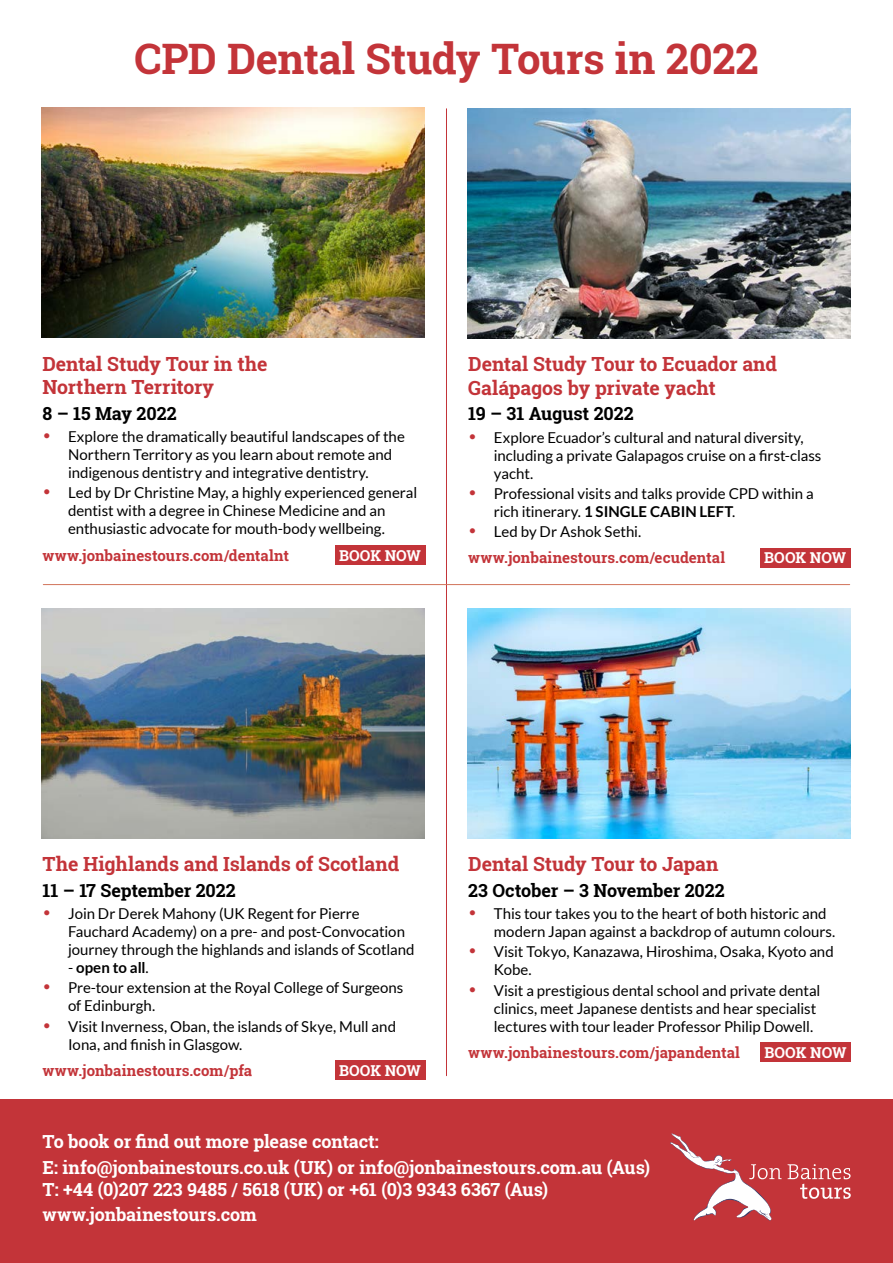
<style>
.page{position:relative;width:893px;height:1263px;background:#fff}
.page>*{position:absolute;margin:0;border:0;box-sizing:border-box;transform-origin:0 0}
.t1{font:700 42px "Roboto Slab";letter-spacing:-.005em;color:#c33439}
.t2{font:700 19.5px/23.4px "Roboto Slab";letter-spacing:-.005em;color:#c33439}
.t3{font:700 18px/25.8px "Roboto Slab";letter-spacing:-.005em;color:#fff}
.t4{font:700 18px "Roboto Slab";letter-spacing:-.005em;color:#000}
.t5{font:15px/18px "Lato";letter-spacing:-.005em;color:#000}
.t6{font:700 15px "Roboto Slab";color:#c33439}
.t7{font:700 15px "Roboto Slab";letter-spacing:-.005em;color:#fff}
.t8{font:700 15px "Lato";color:#000}
.s1{font-family:"The Sans B5 Plain";font-size:21px;color:#c33439}
.s2{font-weight:700}
.s3{font-weight:400}
</style>
<div class="page">
<div style="left:0;top:1099px;width:893px;height:164px;background:#c33439"></div>
<svg style="left:670px;top:1133px;width:112px;height:87px"></svg>
<svg style="left:788px;top:1164px;width:63px;height:35px"></svg>
<img style="left:42px;top:108px;width:383px;height:229px">
<img style="left:468px;top:108px;width:382px;height:230px">
<img style="left:42px;top:608px;width:383px;height:230px">
<img style="left:468px;top:608px;width:382px;height:230px">
<hr style="left:446px;top:109px;width:1px;height:967px;background:#c33439">
<hr style="left:43px;top:584px;width:807px;height:1px;background:#d1745b">
<div style="left:335px;top:545px;width:90px;height:20px;background:#c33439"></div>
<div style="left:760px;top:548px;width:90px;height:20px;background:#c33439"></div>
<div style="left:760px;top:1042px;width:91px;height:20px;background:#c33439"></div>
<div style="left:335px;top:1060px;width:90px;height:20px;background:#c33439"></div>
<h1 class="t1" style="left:134px;top:30px;width:626px">CPD Dental Study Tours in 2022</h1>
<h2 class="t2" style="left:43px;top:352px;width:226px">Dental Study Tour in the<br>Northern Territory</h2>
<p class="t4" style="left:43px;top:401px;width:136px">8 – 15 May 2022</p>
<p class="t5" style="left:68px;top:428px;width:338px;text-indent:-26px"><span class="s1">•</span> Explore the dramatically beautiful landscapes of the<br>Northern Territory as you learn about remote and indigenous dentistry and integrative dentistry.</p>
<p class="t5" style="left:43px;top:484px;width:376px;text-align:center"><span class="s1">•</span> Led by Dr Christine May, a highly experienced general dentist with a degree in Chinese Medicine and an enthusiastic advocate for mouth-body wellbeing.</p>
<p class="t6" style="left:43px;top:545px;width:248px">www.jonbainestours.com/dentalnt</p>
<h2 class="t2" style="left:468px;top:352px;width:310px">Dental Study Tour to Ecuador and<br>Galápagos by private yacht</h2>
<p class="t4" style="left:468px;top:402px;width:167px">19 – 31 August 2022</p>
<p class="t5" style="left:494px;top:428px;width:329px;text-indent:-26px"><span class="s1">•</span> Explore Ecuador’s cultural and natural diversity, including a private Galapagos cruise on a first-class yacht.</p>
<p class="t5" style="left:494px;top:484px;width:321px;text-indent:-26px"><span class="s1">•</span> Professional visits and talks provide CPD within a rich itinerary. <span class="s2">1 SINGLE CABIN LEFT</span>.</p>
<p class="t5" style="left:468px;top:522px;width:175px"><span class="s1">•</span> Led by Dr Ashok Sethi.</p>
<p class="t6" style="left:468px;top:548px;width:258px">www.jonbainestours.com/ecudental</p>
<p class="t7" style="left:339px;top:545px;width:83px">BOOK NOW</p>
<p class="t7" style="left:764px;top:548px;width:83px">BOOK NOW</p>
<h2 class="t2" style="left:43px;top:852px;width:358px">The Highlands and Islands of Scotland</h2>
<p class="t4" style="left:43px;top:878px;width:195px">11 – 17 September 2022</p>
<p class="t5" style="left:68px;top:905px;width:348px;text-indent:-26px"><span class="s1">•</span> Join Dr Derek Mahony (UK Regent for Pierre<br>Fauchard Academy) on a pre- and post-Convocation journey through the highlands and islands of Scotland</p>
<p class="t8" style="left:68px;top:959px;width:82px"><span class="s3">-</span> open to all<span class="s3">.</span></p>
<p class="t5" style="left:68px;top:979px;width:337px;text-indent:-26px"><span class="s1">•</span> Pre-tour extension at the Royal College of Surgeons of Edinburgh.</p>
<p class="t5" style="left:68px;top:1017px;width:330px;text-indent:-26px"><span class="s1">•</span> Visit Inverness, Oban, the islands of Skye, Mull and<br>Iona, and finish in Glasgow.</p>
<p class="t6" style="left:43px;top:1060px;width:211px">www.jonbainestours.com/pfa</p>
<p class="t7" style="left:339px;top:1060px;width:83px">BOOK NOW</p>
<h2 class="t2" style="left:468px;top:852px;width:252px">Dental Study Tour to Japan</h2>
<p class="t4" style="left:468px;top:878px;width:258px">23 October – 3 November 2022</p>
<p class="t5" style="left:494px;top:905px;width:343px;text-indent:-26px"><span class="s1">•</span> This tour takes you to the heart of both historic and modern Japan against a backdrop of autumn colours.</p>
<p class="t5" style="left:494px;top:943px;width:341px;text-indent:-26px"><span class="s1">•</span> Visit Tokyo, Kanazawa, Hiroshima, Osaka, Kyoto and<br>Kobe.</p>
<p class="t5" style="left:494px;top:981px;width:328px;text-indent:-26px"><span class="s1">•</span> Visit a prestigious dental school and private dental clinics, meet Japanese dentists and hear specialist lectures with tour leader Professor Philip Dowell.</p>
<p class="t6" style="left:468px;top:1042px;width:273px">www.jonbainestours.com/japandental</p>
<p class="t7" style="left:764px;top:1042px;width:83px">BOOK NOW</p>
<p class="t3" style="left:43px;top:1128px;width:609px">To book or find out more please contact:<br>E: info@jonbainestours.co.uk (UK) or info@jonbainestours.com.au (Aus)</p>
<p class="t3" style="left:43px;top:1176px;width:507px">T: +44 (0)207 223 9485 / 5618 (UK) or +61 (0)3 9343 6367 (Aus) www.jonbainestours.com</p>
</div>
